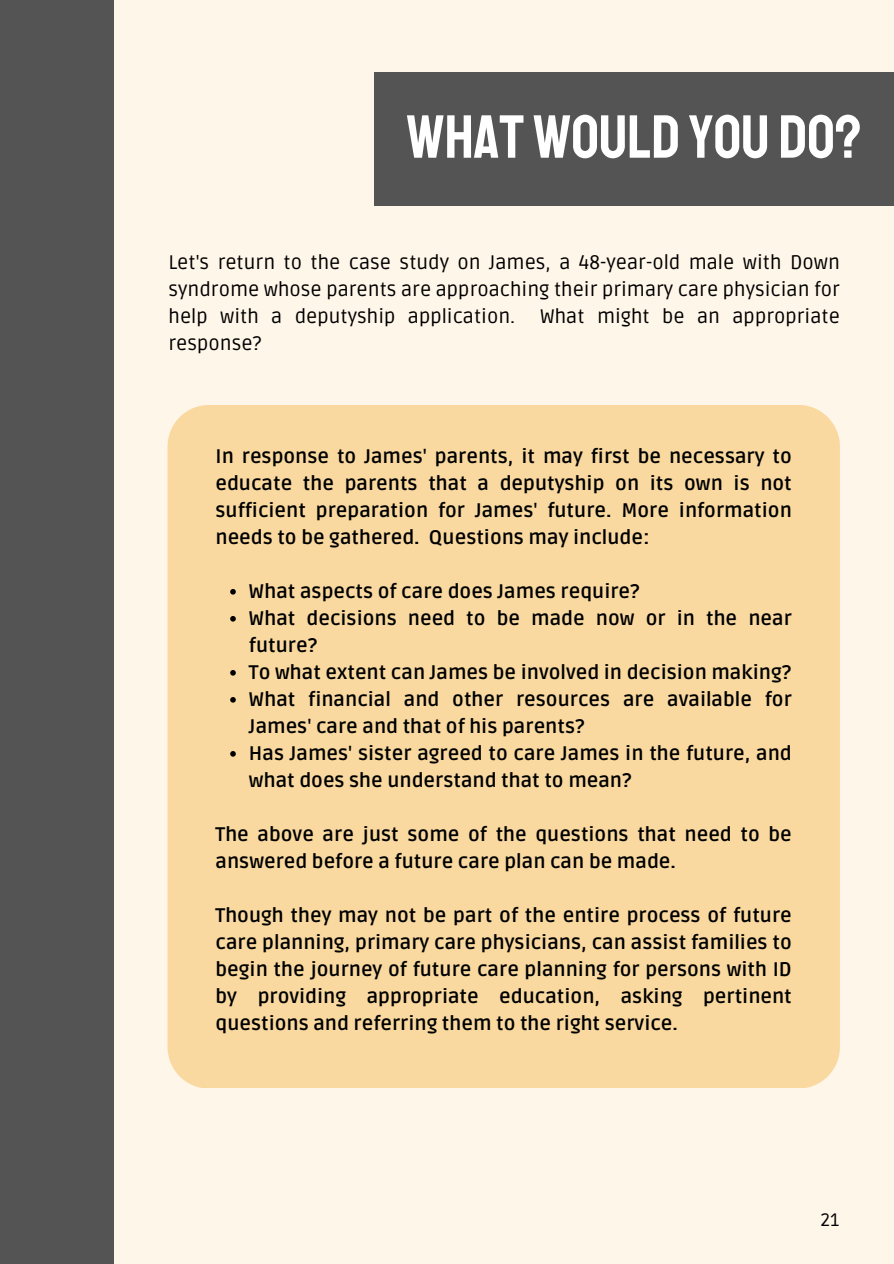
<style>
.page{position:relative;width:894px;height:1264px;background:#fff}
.page>*{position:absolute;margin:0;border:0;box-sizing:border-box;transform-origin:0 0}
.t1{font:60.9px "Staatliches";color:#fff}
.t2{font:700 19.65px/27px "Ruda";color:#000}
.t3{font:19.65px/27px "Ruda";color:#000;text-align:justify}
.t4{font:18px "Ruda";color:#000}
</style>
<div class="page">
<div style="left:0;top:0;width:893px;height:1263px;background:#fff6ea"></div>
<div style="left:0;top:0;width:114px;height:1263px;background:#545454"></div>
<div style="left:374px;top:72px;width:519px;height:134px;background:#545454"></div>
<div style="left:167px;top:405px;width:672px;height:682px;background:#f9d99f"></div>
<svg style="left:230px;top:589px;width:6px;height:5px"></svg>
<svg style="left:230px;top:616px;width:6px;height:5px"></svg>
<svg style="left:230px;top:670px;width:6px;height:5px"></svg>
<svg style="left:230px;top:697px;width:6px;height:5px"></svg>
<svg style="left:230px;top:751px;width:6px;height:5px"></svg>
<h2 class="t1" style="left:406px;top:100px;width:456px">WHATWOULD YOU DO?</h2>
<h2 class="t3" style="left:168px;top:250px;width:672px">Let's return to the case study on James, a 48-year-old male with Down syndrome whose parents are approaching their primary care physician for help with a deputyship application.</h2>
<h2 class="t3" style="left:540px;top:304px;width:301px">What might be an appropriate</h2>
<h2 class="t3" style="left:168px;top:331px;width:95px">response?</h2>
<h1 class="t2" style="left:215px;top:443px;width:577px;text-align:justify">In response to James' parents, it may first be necessary to educate the parents that a deputyship on its own is not sufficient preparation for James' future. More information needs to be gathered. Questions may include:</h1>
<p class="t2" style="left:249px;top:578px;width:392px">What aspects of care does James require?</p>
<h2 class="t2" style="left:249px;top:605px;width:544px">What decisions need to be made now or in the near future?</h2>
<p class="t2" style="left:249px;top:659px;width:543px">To what extent can James be involved in decision making?</p>
<p class="t2" style="left:249px;top:686px;width:544px">What financial and other resources are available for<br>James' care and that of his parents?</p>
<p class="t2" style="left:249px;top:740px;width:544px">Has James' sister agreed to care James in the future, and what does she understand that to mean?</p>
<p class="t2" style="left:215px;top:821px;width:577px">The above are just some of the questions that need to be answered before a future care plan can be made.</p>
<p class="t2" style="left:215px;top:902px;width:577px;text-align:justify">Though they may not be part of the entire process of future care planning, primary care physicians, can assist families to begin the journey of future care planning for persons with ID by providing appropriate education, asking pertinent questions and referring them to the right service.</p>
<p class="t4" style="left:820px;top:1209px;width:20px">21</p>
</div>
